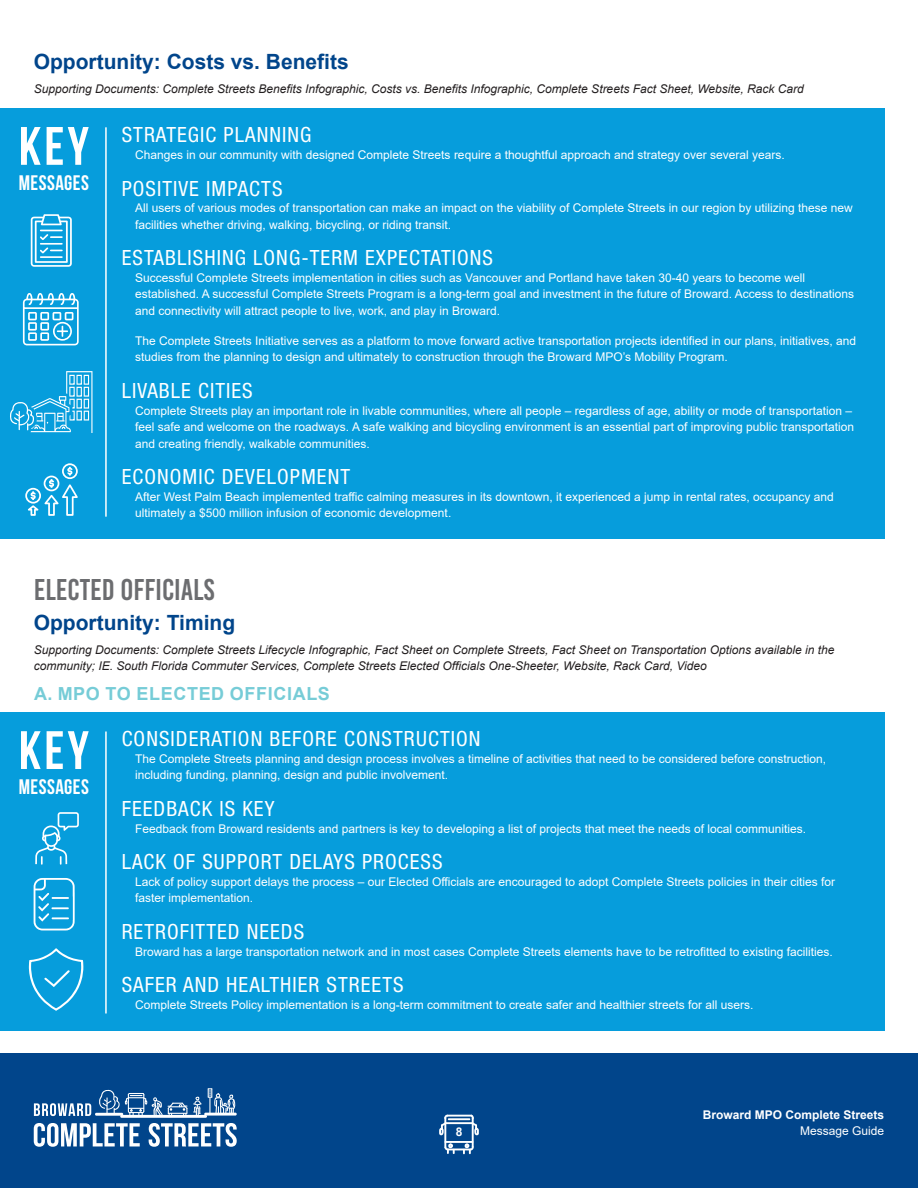
<style>
.page{position:relative;width:918px;height:1188px;background:#fff}
.page>*{position:absolute;margin:0;border:0;box-sizing:border-box;transform-origin:0 0}
.t1{font:700 54px "Bebas Neue";letter-spacing:.06em;color:#fff}
.H3__Grey{font:30px "Bebas Kai";color:#6c6d70}
.Body_Text{font:condensed 21px "Helvetica Neue LT Std";letter-spacing:.05em;color:#fff}
.H4__Dk_Blue{font:700 21px "Arial";color:#01458b}
.t2{font:700 21px "Bebas Neue";letter-spacing:.02em;color:#fff}
.H5__Teal{font:700 18px "Arial";letter-spacing:.035em;color:#76ccd7}
.Key_Messages-Body{font:12px/16.5px "Arial";color:#fff}
.Supporting_Documents{font:italic 12px/16.5px "Arial";color:#231f20}
.Key_Messages-Body-2{font:700 12px "Arial";color:#fff}
</style>
<div class="page">
<div style="left:0;top:1053px;width:918px;height:135px;background:#01458b"></div>
<svg style="left:34px;top:1088px;width:203px;height:59px"></svg>
<div style="left:0;top:108px;width:884px;height:430px;background:#069ddc"></div>
<hr style="left:105px;top:127px;width:2px;height:390px;background:#fff">
<div style="left:0;top:712px;width:884px;height:319px;background:#069ddc"></div>
<hr style="left:105px;top:732px;width:2px;height:282px;background:#fff">
<svg style="left:3px;top:214px;width:89px;height:325px"></svg>
<svg style="left:35px;top:812px;width:44px;height:53px"></svg>
<svg style="left:29px;top:948px;width:54px;height:63px"></svg>
<svg style="left:34px;top:878px;width:41px;height:52px"></svg>
<svg style="left:439px;top:1115px;width:40px;height:39px"></svg>
<p class="H4__Dk_Blue" style="left:34px;top:47px;width:317px">Opportunity: Costs vs. Benefits</p>
<p class="Supporting_Documents" style="left:34px;top:80px;width:772px">Supporting Documents: Complete Streets Benefits Infographic, Costs vs. Benefits Infographic, Complete Streets Fact Sheet, Website, Rack Card</p>
<h1 class="t1" style="left:19px;top:117px;width:72px">KEY</h1>
<h1 class="t2" style="left:19px;top:171px;width:72px">MESSAGES</h1>
<p class="Body_Text" style="left:122px;top:123px;width:191px">STRATEGIC PLANNING</p>
<p class="Key_Messages-Body" style="left:135px;top:146px;width:651px">Changes in our community with designed Complete Streets require a thoughtful approach and strategy over several years.</p>
<p class="Body_Text" style="left:122px;top:176px;width:162px">POSITIVE IMPACTS</p>
<p class="Key_Messages-Body" style="left:135px;top:200px;width:719px">All users of various modes of transportation can make an impact on the viability of Complete Streets in our region by utilizing these new facilities whether driving, walking, bicycling, or riding transit.</p>
<p class="Body_Text" style="left:122px;top:246px;width:373px">ESTABLISHING LONG-TERM EXPECTATIONS</p>
<p class="Key_Messages-Body" style="left:135px;top:269px;width:721px">Successful Complete Streets implementation in cities such as Vancouver and Portland have taken 30-40 years to become well established. A successful Complete Streets Program is a long-term goal and investment in the future of Broward. Access to destinations and connectivity will attract people to live, work, and play in Broward.</p>
<p class="Key_Messages-Body" style="left:135px;top:332px;width:722px">The Complete Streets Initiative serves as a platform to move forward active transportation projects identified in our plans, initiatives, and studies from the planning to design and ultimately to construction through the Broward MPO’s Mobility Program.</p>
<p class="Body_Text" style="left:122px;top:378px;width:133px">LIVABLE CITIES</p>
<p class="Key_Messages-Body" style="left:135px;top:402px;width:721px">Complete Streets play an important role in livable communities, where all people – regardless of age, ability or mode of transportation – feel safe and welcome on the roadways. A safe walking and bicycling environment is an essential part of improving public transportation and creating friendly, walkable communities.</p>
<p class="Body_Text" style="left:122px;top:465px;width:230px">ECONOMIC DEVELOPMENT</p>
<p class="Key_Messages-Body" style="left:135px;top:488px;width:700px">After West Palm Beach implemented traffic calming measures in its downtown, it experienced a jump in rental rates, occupancy and ultimately a $500 million infusion of economic development.</p>
<p class="H3__Grey" style="left:34px;top:573px;width:182px">ELECTED OFFICIALS</p>
<p class="H4__Dk_Blue" style="left:34px;top:608px;width:203px">Opportunity: Timing</p>
<p class="Supporting_Documents" style="left:34px;top:641px;width:802px">Supporting Documents: Complete Streets Lifecycle Infographic, Fact Sheet on Complete Streets, Fact Sheet on Transportation Options available in the community; IE. South Florida Commuter Services, Complete Streets Elected Officials One-Sheeter, Website, Rack Card, Video</p>
<p class="H5__Teal" style="left:34px;top:681px;width:297px">A. MPO TO ELECTED OFFICIALS</p>
<h1 class="t1" style="left:19px;top:721px;width:72px">KEY</h1>
<h1 class="t2" style="left:19px;top:775px;width:72px">MESSAGES</h1>
<p class="Body_Text" style="left:122px;top:727px;width:360px">CONSIDERATION BEFORE CONSTRUCTION</p>
<p class="Key_Messages-Body" style="left:135px;top:750px;width:692px">The Complete Streets planning and design process involves a timeline of activities that need to be considered before construction, including funding, planning, design and public involvement.</p>
<p class="Body_Text" style="left:122px;top:797px;width:154px">FEEDBACK IS KEY</p>
<p class="Key_Messages-Body" style="left:135px;top:820px;width:672px">Feedback from Broward residents and partners is key to developing a list of projects that meet the needs of local communities.</p>
<p class="Body_Text" style="left:122px;top:850px;width:322px">LACK OF SUPPORT DELAYS PROCESS</p>
<p class="Key_Messages-Body" style="left:135px;top:873px;width:702px">Lack of policy support delays the process – our Elected Officials are encouraged to adopt Complete Streets policies in their cities for faster implementation.</p>
<p class="Body_Text" style="left:122px;top:920px;width:184px">RETROFITTED NEEDS</p>
<p class="Key_Messages-Body" style="left:135px;top:943px;width:699px">Broward has a large transportation network and in most cases Complete Streets elements have to be retrofitted to existing facilities.</p>
<p class="Body_Text" style="left:122px;top:973px;width:283px">SAFER AND HEALTHIER STREETS</p>
<p class="Key_Messages-Body" style="left:135px;top:996px;width:620px">Complete Streets Policy implementation is a long-term commitment to create safer and healthier streets for all users.</p>
<p class="Key_Messages-Body-2" style="left:456px;top:1124px;width:8px">8</p>
<p class="Key_Messages-Body-2" style="left:703px;top:1106px;width:183px">Broward MPO Complete Streets</p>
<p class="Key_Messages-Body" style="left:800px;top:1123px;width:86px">Message Guide</p>
</div>
